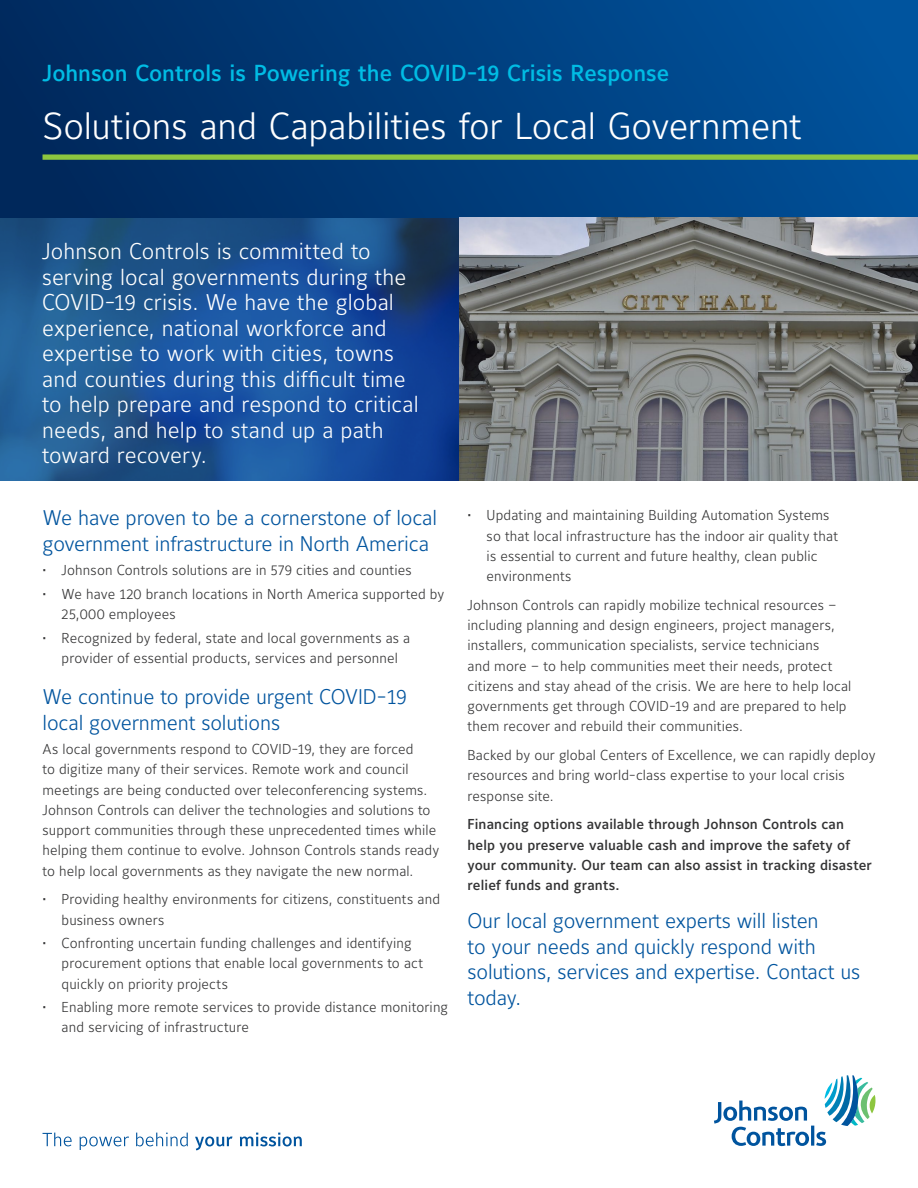
<style>
.page{position:relative;width:918px;height:1188px;background:#fff}
.page>*{position:absolute;margin:0;border:0;box-sizing:border-box;transform-origin:0 0}
.t1{font:300 37.05px "Maurea Jci Lf ML";letter-spacing:-.005em;color:#fff}
.t2{font:500 22.95px "Maurea Jci Lf ML";color:#00bce4}
.t3{font:300 22.5px/25.5px "Maurea Jci Lf ML";letter-spacing:.005em;color:#fff}
.t4{font:300 21px/25.5px "Maurea Jci Lf ML";letter-spacing:-.005em;color:#00549e}
.t5{font:300 14.25px/20.2px "Maurea Jci Lf ML";letter-spacing:.01em;color:#333334}
.t6{font:500 14.25px/20.2px "Maurea Jci Lf ML";letter-spacing:.01em;color:#333334}
</style>
<div class="page">
<svg style="left:714px;top:1075px;width:161px;height:71px"></svg>
<svg style="left:43px;top:1133px;width:259px;height:17px"></svg>
<svg style="left:0;top:217px;width:459px;height:263px;background:#1b5193"></svg>
<div style="left:0;top:0;width:918px;height:217px;background:linear-gradient(to right,#00275a,#00539d)"></div>
<div style="left:43px;top:154px;width:875px;height:6px;background:#8dc63f"></div>
<img style="left:459px;top:217px;width:459px;height:263px">
<h2 class="t2" style="left:43px;top:59px;width:628px">Johnson Controls is Powering the COVID-19 Crisis Response</h2>
<h1 class="t1" style="left:43px;top:104px;width:760px">Solutions and Capabilities for Local Government</h1>
<p class="t3" style="left:42px;top:238px;width:378px">Johnson Controls is committed to serving local governments during the COVID-19 crisis. We have the global experience, national workforce and expertise to work with cities, towns and counties during this difficult time to help prepare and respond to critical needs, and help to stand up a path toward recovery.</p>
<h3 class="t4" style="left:43px;top:505px;width:396px">We have proven to be a cornerstone of local government infrastructure in North America</h3>
<p class="t5" style="left:43px;top:560px;width:371px">• Johnson Controls solutions are in 579 cities and counties</p>
<p class="t5" style="left:62px;top:583px;width:384px;text-indent:-19px">• We have 120 branch locations in North America supported by<br>25,000 employees</p>
<p class="t5" style="left:43px;top:627px;width:369px;text-align:center">• Recognized by federal, state and local governments as a provider of essential products, services and personnel</p>
<h3 class="t4" style="left:43px;top:684px;width:366px">We continue to provide urgent COVID-19 local government solutions</h3>
<p class="t5" style="left:43px;top:739px;width:398px">As local governments respond to COVID-19, they are forced<br>to digitize many of their services. Remote work and council meetings are being conducted over teleconferencing systems.<br>Johnson Controls can deliver the technologies and solutions to support communities through these unprecedented times while helping them continue to evolve. Johnson Controls stands ready to help local governments as they navigate the new normal.</p>
<p class="t5" style="left:62px;top:889px;width:380px;text-indent:-19px">• Providing healthy environments for citizens, constituents and business owners</p>
<p class="t5" style="left:62px;top:933px;width:363px;text-indent:-19px">• Confronting uncertain funding challenges and identifying procurement options that enable local governments to act quickly on priority projects</p>
<p class="t5" style="left:62px;top:997px;width:388px;text-indent:-19px">• Enabling more remote services to provide distance monitoring and servicing of infrastructure</p>
<p class="t5" style="left:487px;top:505px;width:353px;text-indent:-19px">• Updating and maintaining Building Automation Systems so that local infrastructure has the indoor air quality that is essential to current and future healthy, clean public environments</p>
<p class="t5" style="left:468px;top:594px;width:385px">Johnson Controls can rapidly mobilize technical resources – including planning and design engineers, project managers, installers, communication specialists, service technicians<br>and more – to help communities meet their needs, protect citizens and stay ahead of the crisis. We are here to help local governments get through COVID-19 and are prepared to help them recover and rebuild their communities.</p>
<p class="t5" style="left:468px;top:745px;width:409px">Backed by our global Centers of Excellence, we can rapidly deploy resources and bring world-class expertise to your local crisis response site.</p>
<p class="t6" style="left:468px;top:814px;width:406px">Financing options available through Johnson Controls can help you preserve valuable cash and improve the safety of your community. Our team can also assist in tracking disaster relief funds and grants.</p>
<h3 class="t4" style="left:468px;top:908px;width:394px">Our local government experts will listen<br>to your needs and quickly respond with solutions, services and expertise. Contact us today.</h3>
</div>
